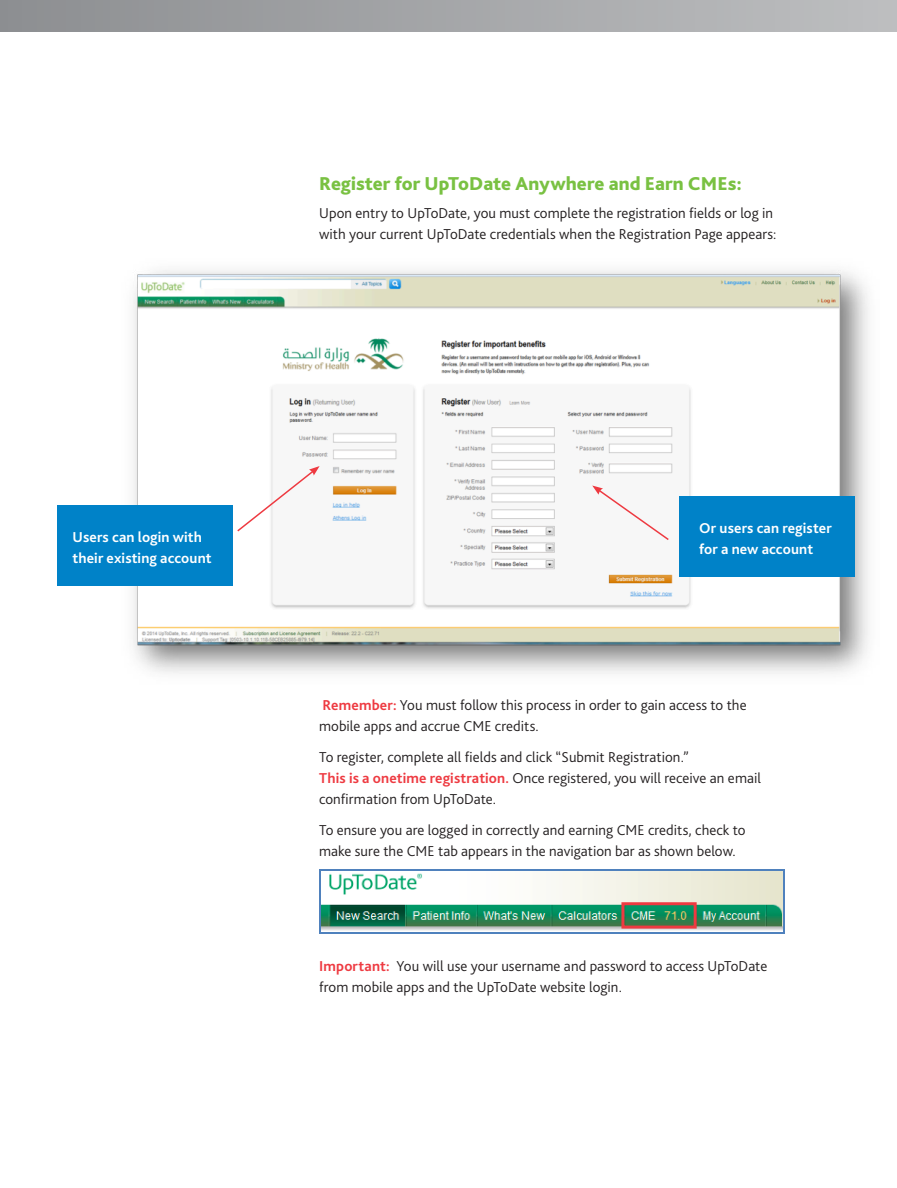
<style>
.page{position:relative;width:897px;height:1188px;background:#fff}
.page>*{position:absolute;margin:0;border:0;box-sizing:border-box;transform-origin:0 0}
.CS_subhead{font:800 19.5px "Bliss 2";letter-spacing:.005em;color:#79c142}
.CS_text{font:300 15px/21px "Bliss 2";letter-spacing:.005em;color:#231f20}
.CS_text-2{font:700 15px/21px "Bliss 2";letter-spacing:.005em;color:#fff}
.s1{font-weight:700;color:#ee3a41}
</style>
<div class="page">
<div style="left:0;top:0;width:896px;height:32px;background:linear-gradient(to right,#8c8e91,#bdbec0)"></div>
<img style="left:133px;top:270px;width:736px;height:404px">
<img style="left:320px;top:870px;width:462px;height:62px">
<hr style="left:320px;top:869px;width:462px;height:1px;background:#4f81bd">
<hr style="left:319px;top:870px;width:1px;height:62px;background:#4f81bd">
<hr style="left:782px;top:870px;width:2px;height:62px;background:#4f81bd">
<hr style="left:320px;top:932px;width:462px;height:1px;background:#4f81bd">
<div style="left:621px;top:902px;width:75px;height:27px;border:3px solid #ee3a41"></div>
<svg style="left:592px;top:486px;width:78px;height:56px"></svg>
<div style="left:678px;top:496px;width:176px;height:81px;background:#0082c8"></div>
<div style="left:57px;top:505px;width:175px;height:81px;background:#0082c8"></div>
<svg style="left:235px;top:466px;width:84px;height:67px"></svg>
<p class="CS_subhead" style="left:319px;top:171px;width:424px">Register for UpToDate Anywhere and Earn CMEs:</p>
<p class="CS_text" style="left:319px;top:202px;width:458px">Upon entry to UpToDate, you must complete the registration fields or log in with your current UpToDate credentials when the Registration Page appears:</p>
<p class="CS_text-2" style="left:73px;top:526px;width:140px">Users can login with their existing account</p>
<p class="CS_text-2" style="left:699px;top:517px;width:134px">Or users can register for a new account</p>
<p class="CS_text" style="left:319px;top:694px;width:429px"><span class="s1">Remember:</span> You must follow this process in order to gain access to the mobile apps and accrue CME credits.</p>
<p class="CS_text" style="left:319px;top:746px;width:443px">To register, complete all fields and click “Submit Registration.”<br><span class="s1">This is a onetime registration.</span> Once registered, you will receive an email confirmation from UpToDate.</p>
<p class="CS_text" style="left:319px;top:819px;width:428px">To ensure you are logged in correctly and earning CME credits, check to make sure the CME tab appears in the navigation bar as shown below.</p>
<p class="CS_text" style="left:319px;top:955px;width:449px"><span class="s1">Important:</span> You will use your username and password to access UpToDate from mobile apps and the UpToDate website login.</p>
</div>
